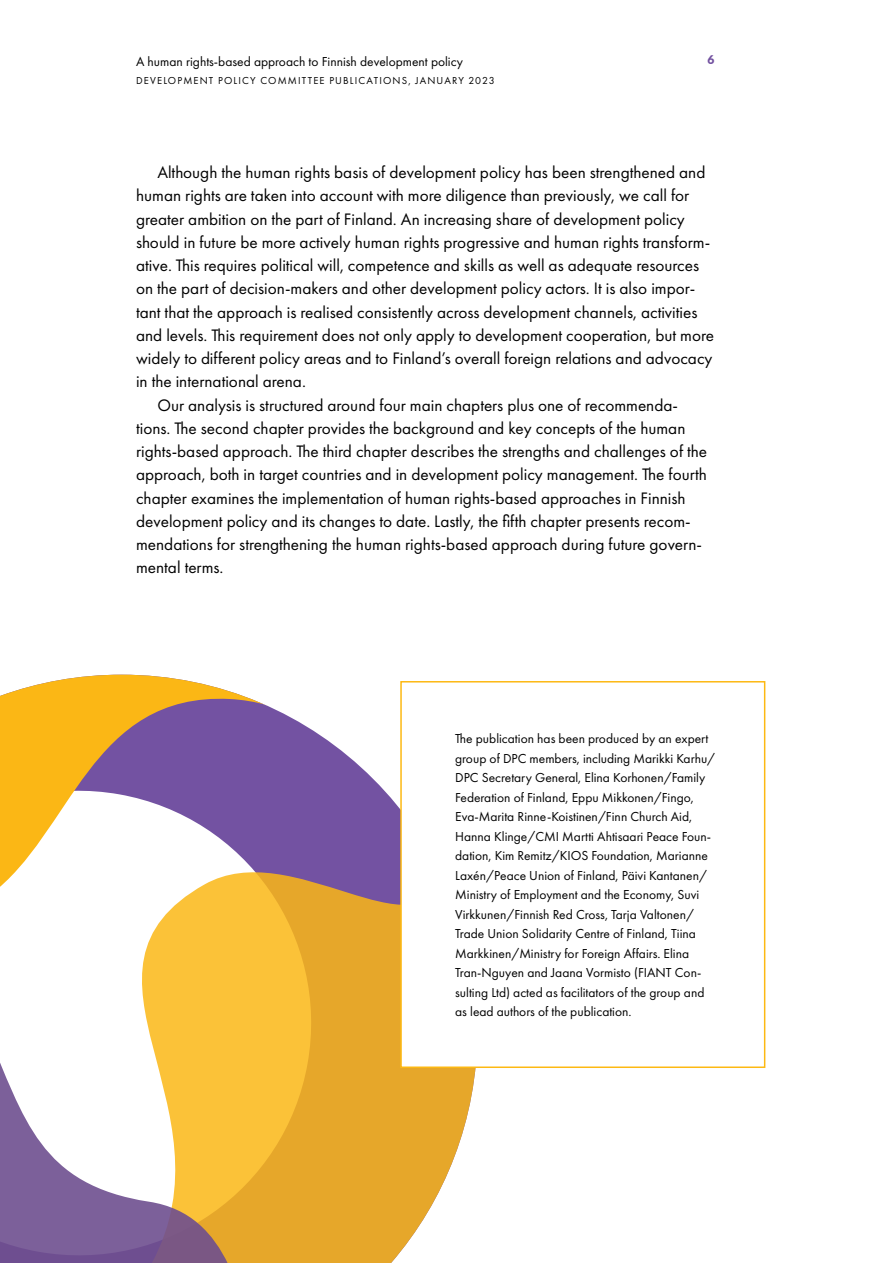
<style>
.page{position:relative;width:893px;height:1263px;background:#fff}
.page>*{position:absolute;margin:0;border:0;box-sizing:border-box;transform-origin:0 0}
.Leipis_sisennetty_P{font:17.25px/23.2px "Futura PT";color:#000}
.Leipis_EKA_KPL{font:13.5px/19.5px "Futura PT";color:#000}
.t1{font:900 12px "Lato";color:#71509f}
.t2{font:10.5px "Futura PT";letter-spacing:.11em;color:#000}
</style>
<div class="page">
<svg style="left:302px;top:755px;width:98px;height:117px;background:#8062aa"></svg>
<svg style="left:393px;top:793px;width:7px;height:9px"></svg>
<svg style="left:360px;top:761px;width:16px;height:14px"></svg>
<svg style="left:302px;top:724px;width:45px;height:31px"></svg>
<svg style="left:261px;top:872px;width:215px;height:391px;background:#e5ad43"></svg>
<svg style="left:0;top:675px;width:302px;height:417px"></svg>
<svg style="left:0;top:908px;width:261px;height:355px"></svg>
<div style="left:400px;top:681px;width:365px;height:387px;background:#fff;border:2px solid #fdb913"></div>
<p class="Leipis_EKA_KPL" style="left:136px;top:51px;width:328px">A human rights-based approach to Finnish development policy</p>
<p class="t1" style="left:707px;top:51px;width:8px">6</p>
<p class="t2" style="left:136px;top:74px;width:360px">DEVELOPMENT POLICY COMMITTEE PUBLICATIONS, JANUARY 2023</p>
<p class="Leipis_sisennetty_P" style="left:136px;top:161px;width:579px;text-indent:21px">Although the human rights basis of development policy has been strengthened and human rights are taken into account with more diligence than previously, we call for greater ambition on the part of Finland. An increasing share of development policy should in future be more actively human rights progressive and human rights transform&shy;ative. This requires political will, competence and skills as well as adequate resources on the part of decision-makers and other development policy actors. It is also impor&shy;tant that the approach is realised consistently across development channels, activities and levels. This requirement does not only apply to development cooperation, but more widely to different policy areas and to Finland’s overall foreign relations and advocacy in the international arena.</p>
<p class="Leipis_sisennetty_P" style="left:136px;top:393px;width:572px;text-indent:21px">Our analysis is structured around four main chapters plus one of recommenda&shy;tions. The second chapter provides the background and key concepts of the human rights-based approach. The third chapter describes the strengths and challenges of the approach, both in target countries and in development policy management. The fourth chapter examines the implementation of human rights-based approaches in Finnish development policy and its changes to date. Lastly, the fifth chapter presents recom&shy;mendations for strengthening the human rights-based approach during future govern&shy;mental terms.</p>
<p class="Leipis_EKA_KPL" style="left:455px;top:729px;width:262px">The publication has been produced by an expert group of DPC members, including Marikki Karhu/ DPC Secretary General, Elina Korhonen/Family Federation of Finland, Eppu Mikkonen/Fingo, Eva-Marita Rinne-Koistinen/Finn Church Aid, Hanna Klinge/CMI Martti Ahtisaari Peace Foun&shy;dation, Kim Remitz/KIOS Foundation, Marianne Laxén/Peace Union of Finland, Päivi Kantanen/ Ministry of Employment and the Economy, Suvi Virkkunen/Finnish Red Cross, Tarja Valtonen/ Trade Union Solidarity Centre of Finland, Tiina Markkinen/Ministry for Foreign Affairs. Elina Tran-Nguyen and Jaana Vormisto (FIANT Con&shy;sulting Ltd) acted as facilitators of the group and as lead authors of the publication.</p>
</div>
